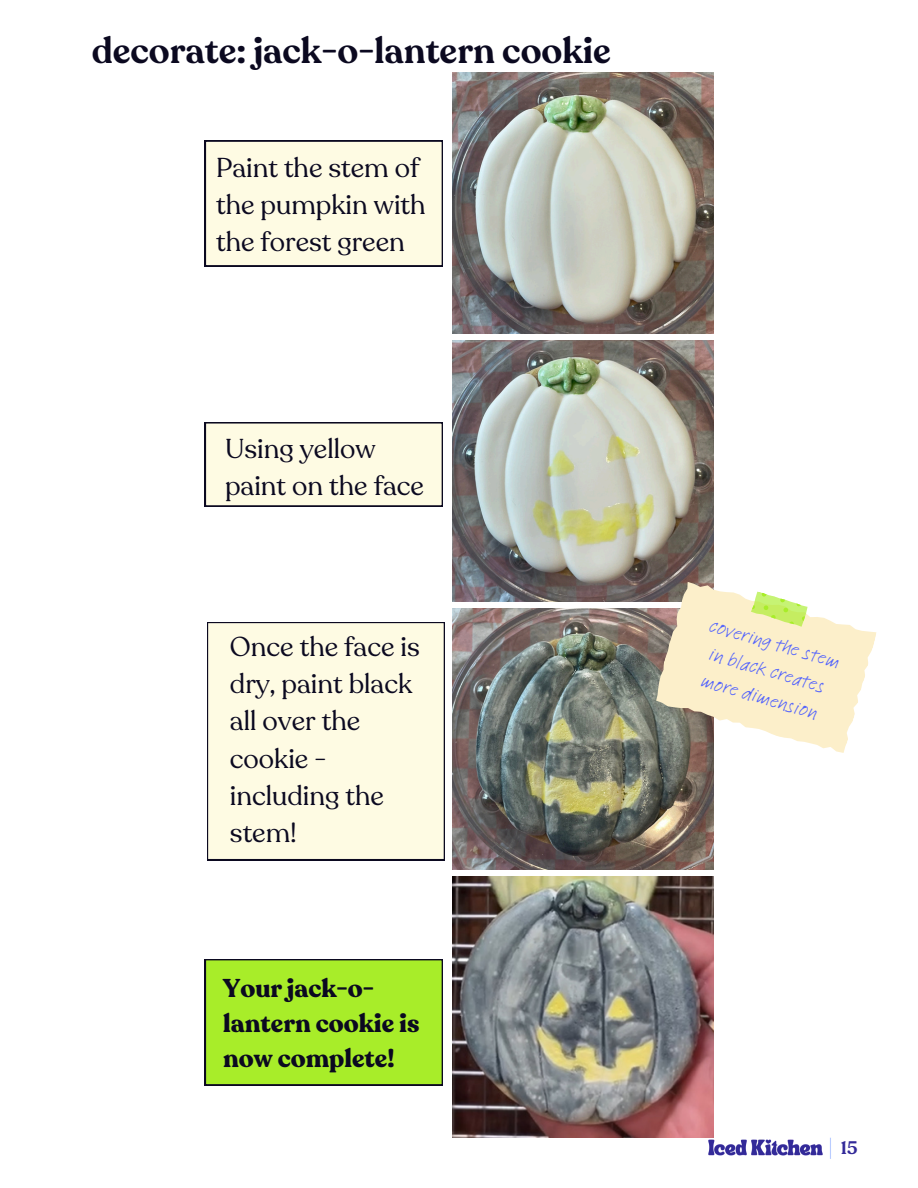
<style>
.page{position:relative;width:918px;height:1188px;background:#fff}
.page>*{position:absolute;margin:0;border:0;box-sizing:border-box;transform-origin:0 0}
.t1{font:600 36px "Recoleta";color:#0b0920}
.t2{font:27px/37.2px "Recoleta";color:#0b0920}
.t3{font:700 25.5px/34.8px "Recoleta";color:#0b0920}
.t4{font:19.95px "Feltpen Com";color:#5464fc}
.t5{font:600 18px "Recoleta";color:#332a99}
</style>
<div class="page">
<img style="left:708px;top:1139px;width:115px;height:17px">
<svg style="left:830px;top:1138px;width:1px;height:21px"></svg>
<img style="left:452px;top:73px;width:261px;height:261px">
<img style="left:452px;top:608px;width:261px;height:261px">
<div style="left:205px;top:141px;width:237px;height:125px;background:#fefbe3"></div>
<div style="left:207px;top:622px;width:237px;height:238px;background:#fefbe3"></div>
<img style="left:452px;top:340px;width:261px;height:261px">
<div style="left:205px;top:422px;width:237px;height:84px;background:#fefbe3"></div>
<img style="left:452px;top:876px;width:261px;height:261px">
<div style="left:205px;top:959px;width:237px;height:126px;background:#a8ed29"></div>
<svg style="left:653px;top:580px;width:224px;height:174px"></svg>
<h3 class="t1" style="left:92px;top:27px;width:521px">decorate: jack-o-lantern cookie</h3>
<p class="t2" style="left:216px;top:150px;width:211px">Paint the stem of the pumpkin with the forest green</p>
<p class="t2" style="left:225px;top:431px;width:200px">Using yellow paint on the face</p>
<p class="t2" style="left:230px;top:629px;width:191px">Once the face is dry, paint black all over the cookie - including the stem!</p>
<p class="t3" style="left:223px;top:971px;width:198px">Your jack-o&shy;lantern cookie is now complete!</p>
<p class="t4" style="left:714px;top:612px;width:136px;rotate:16deg">covering the stem</p>
<p class="t4" style="left:705px;top:667px;width:122px;rotate:16deg">more dimension</p>
<p class="t4" style="left:713px;top:640px;width:121px;rotate:16deg">in black creates</p>
<h3 class="t5" style="left:841px;top:1136px;width:18px">15</h3>
</div>
